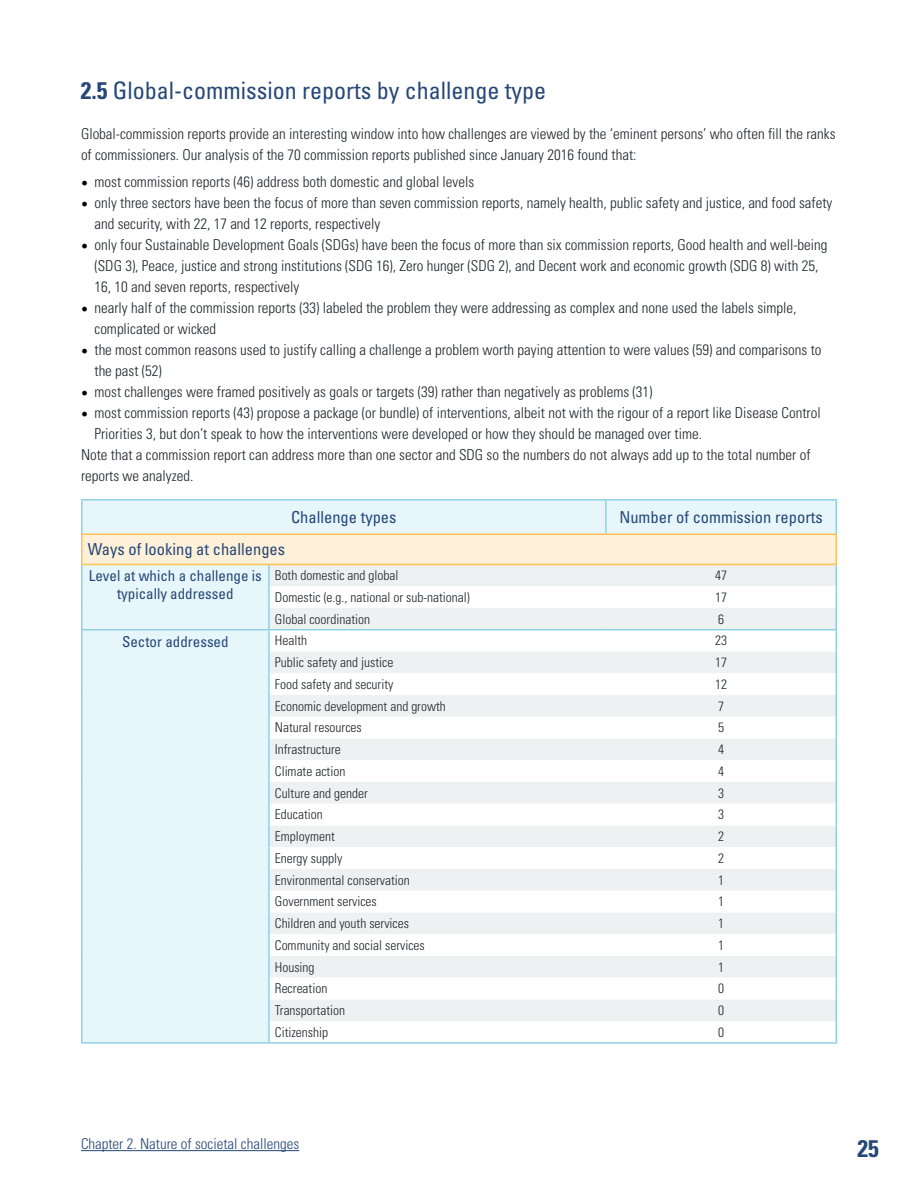
<style>
.page{position:relative;width:918px;height:1188px;background:#fff}
.page>*{position:absolute;margin:0;border:0;box-sizing:border-box;transform-origin:0 0}
.t1{font:condensed 24px "Univers LT Std";color:#264778}
.t2{font:700 condensed 24px "Univers";color:#254776}
.t3{font:condensed 16.5px "Univers";color:#254776}
.t4{font:300 condensed 15px/21px "Univers";color:#1e252b}
.t5{font:condensed 15px/18px "Univers";color:#254776;text-align:center}
.t6{font:300 condensed 15px "Univers";color:#254776}
.t7{font:300 condensed 13.5px "Univers";color:#1e252b}
.s1{font-family:"Univers";font-weight:700}
.s2{font-family:"Minion Pro";font-weight:400;font-stretch:normal;font-size:18px;color:#000}
</style>
<div class="page">
<hr style="left:81px;top:1150px;width:218px;height:1px;background:#254776">
<hr style="left:81px;top:1042px;width:188px;height:2px;background:#8dd2e4">
<hr style="left:269px;top:1042px;width:337px;height:2px;background:#8dd2e4">
<hr style="left:606px;top:1042px;width:231px;height:2px;background:#8dd2e4">
<hr style="left:81px;top:499px;width:188px;height:2px;background:#8dd2e4">
<hr style="left:269px;top:499px;width:337px;height:2px;background:#8dd2e4">
<hr style="left:606px;top:499px;width:231px;height:2px;background:#8dd2e4">
<svg style="left:81px;top:500px;width:756px;height:542px"></svg>
<hr style="left:81px;top:564px;width:188px;height:1px;background:#fec057">
<hr style="left:269px;top:564px;width:337px;height:1px;background:#fec057">
<hr style="left:606px;top:564px;width:231px;height:1px;background:#fec057">
<h1 class="t1" style="left:81px;top:76px;width:467px"><span class="s1">2.5</span> Global-commission reports by challenge type</h1>
<p class="t4" style="left:81px;top:123px;width:756px">Global-commission reports provide an interesting window into how challenges are viewed by the ‘eminent persons’ who often fill the ranks of commissioners. Our analysis of the 70 commission reports published since January 2016 found that:</p>
<p class="t4" style="left:81px;top:171px;width:395px"><span class="s2">•</span> most commission reports (46) address both domestic and global levels</p>
<p class="t4" style="left:94px;top:192px;width:739px;text-indent:-14px"><span class="s2">•</span> only three sectors have been the focus of more than seven commission reports, namely health, public safety and justice, and food safety and security, with 22, 17 and 12 reports, respectively</p>
<p class="t4" style="left:94px;top:234px;width:734px;text-indent:-14px"><span class="s2">•</span> only four Sustainable Development Goals (SDGs) have been the focus of more than six commission reports, Good health and well-being (SDG 3), Peace, justice and strong institutions (SDG 16), Zero hunger (SDG 2), and Decent work and economic growth (SDG 8) with 25,<br>16, 10 and seven reports, respectively</p>
<p class="t4" style="left:94px;top:297px;width:704px;text-indent:-14px"><span class="s2">•</span> nearly half of the commission reports (33) labeled the problem they were addressing as complex and none used the labels simple, complicated or wicked</p>
<p class="t4" style="left:94px;top:339px;width:729px;text-indent:-14px"><span class="s2">•</span> the most common reasons used to justify calling a challenge a problem worth paying attention to were values (59) and comparisons to the past (52)</p>
<p class="t4" style="left:81px;top:381px;width:573px"><span class="s2">•</span> most challenges were framed positively as goals or targets (39) rather than negatively as problems (31)</p>
<p class="t4" style="left:81px;top:402px;width:741px"><span class="s2">•</span> most commission reports (43) propose a package (or bundle) of interventions, albeit not with the rigour of a report like Disease Control</p>
<p class="t4" style="left:94px;top:423px;width:609px">Priorities 3, but don’t speak to how the interventions were developed or how they should be managed over time.</p>
<p class="t4" style="left:81px;top:444px;width:731px">Note that a commission report can address more than one sector and SDG so the numbers do not always add up to the total number of</p>
<p class="t4" style="left:81px;top:465px;width:114px">reports we analyzed.</p>
<p class="t3" style="left:291px;top:507px;width:107px">Challenge types</p>
<p class="t3" style="left:619px;top:507px;width:205px">Number of commission reports</p>
<p class="t3" style="left:88px;top:539px;width:199px">Ways of looking at challenges</p>
<p class="t5" style="left:89px;top:567px;width:175px">Level at which a challenge is typically addressed</p>
<p class="t7" style="left:275px;top:567px;width:125px">Both domestic and global</p>
<p class="t7" style="left:715px;top:567px;width:13px">47</p>
<p class="t7" style="left:275px;top:589px;width:196px">Domestic (e.g., national or sub-national)</p>
<p class="t7" style="left:715px;top:589px;width:13px">17</p>
<p class="t7" style="left:275px;top:611px;width:97px">Global coordination</p>
<p class="t7" style="left:718px;top:611px;width:7px">6</p>
<p class="t5" style="left:122px;top:632px;width:108px">Sector addressed</p>
<p class="t7" style="left:275px;top:633px;width:34px">Health</p>
<p class="t7" style="left:715px;top:633px;width:13px">23</p>
<p class="t7" style="left:275px;top:654px;width:120px">Public safety and justice</p>
<p class="t7" style="left:715px;top:654px;width:13px">17</p>
<p class="t7" style="left:275px;top:676px;width:120px">Food safety and security</p>
<p class="t7" style="left:715px;top:676px;width:13px">12</p>
<p class="t7" style="left:275px;top:698px;width:172px">Economic development and growth</p>
<p class="t7" style="left:718px;top:698px;width:7px">7</p>
<p class="t7" style="left:275px;top:720px;width:88px">Natural resources</p>
<p class="t7" style="left:718px;top:720px;width:7px">5</p>
<p class="t7" style="left:275px;top:741px;width:67px">Infrastructure</p>
<p class="t7" style="left:718px;top:741px;width:7px">4</p>
<p class="t7" style="left:275px;top:763px;width:72px">Climate action</p>
<p class="t7" style="left:718px;top:763px;width:7px">4</p>
<p class="t7" style="left:275px;top:785px;width:94px">Culture and gender</p>
<p class="t7" style="left:718px;top:785px;width:7px">3</p>
<p class="t7" style="left:275px;top:807px;width:49px">Education</p>
<p class="t7" style="left:718px;top:807px;width:7px">3</p>
<p class="t7" style="left:275px;top:828px;width:61px">Employment</p>
<p class="t7" style="left:718px;top:828px;width:7px">2</p>
<p class="t7" style="left:275px;top:850px;width:69px">Energy supply</p>
<p class="t7" style="left:718px;top:850px;width:7px">2</p>
<p class="t7" style="left:275px;top:872px;width:136px">Environmental conservation</p>
<p class="t7" style="left:718px;top:872px;width:7px">1</p>
<p class="t7" style="left:275px;top:894px;width:103px">Government services</p>
<p class="t7" style="left:718px;top:894px;width:7px">1</p>
<p class="t7" style="left:275px;top:915px;width:136px">Children and youth services</p>
<p class="t7" style="left:718px;top:915px;width:7px">1</p>
<p class="t7" style="left:275px;top:937px;width:151px">Community and social services</p>
<p class="t7" style="left:718px;top:937px;width:7px">1</p>
<p class="t7" style="left:275px;top:959px;width:41px">Housing</p>
<p class="t7" style="left:718px;top:959px;width:7px">1</p>
<p class="t7" style="left:275px;top:981px;width:54px">Recreation</p>
<p class="t7" style="left:718px;top:981px;width:7px">0</p>
<p class="t7" style="left:275px;top:1002px;width:72px">Transportation</p>
<p class="t7" style="left:718px;top:1002px;width:7px">0</p>
<p class="t7" style="left:275px;top:1024px;width:55px">Citizenship</p>
<p class="t7" style="left:718px;top:1024px;width:7px">0</p>
<p class="t6" style="left:81px;top:1135px;width:220px">Chapter 2. Nature of societal challenges</p>
<h1 class="t2" style="left:858px;top:1134px;width:23px">25</h1>
</div>
